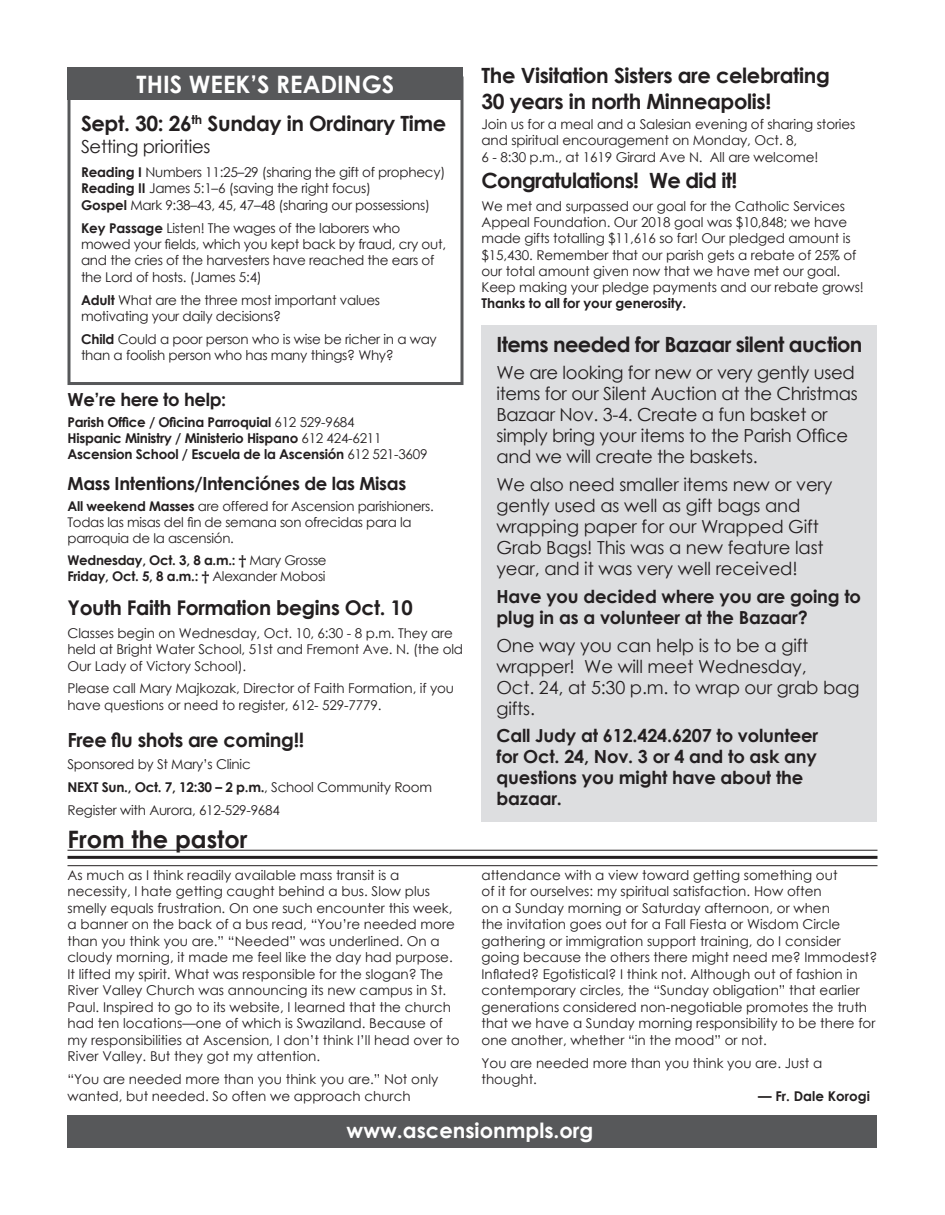
<style>
.page{position:relative;width:945px;height:1215px;background:#fff}
.page>*{position:absolute;margin:0;border:0;box-sizing:border-box;transform-origin:0 0}
.t1{font:700 24px "Century Gothic";color:#fff}
.t2{font:700 24px "Century Gothic";color:#231f20}
.t3{font:700 21px/25.5px "Century Gothic";letter-spacing:-.02em;color:#231f20}
.t4{font:700 21px "Century Gothic";color:#fff}
.t5{font:700 20.25px "Century Gothic";letter-spacing:-.02em;color:#231f20}
.t6{font:700 19.5px "Century Gothic";letter-spacing:-.02em;color:#231f20}
.t7{font:18px/21px "Century Gothic";letter-spacing:-.01em;color:#231f20}
.t8{font:700 18px/21px "Century Gothic";letter-spacing:-.01em;color:#231f20}
.t9{font:13.5px/16.5px "Century Gothic";color:#231f20}
.t10{font:13.5px/16.2px "Century Gothic";letter-spacing:-.02em;color:#231f20}
.t11{font:700 13.5px/16.2px "Century Gothic";letter-spacing:-.02em;color:#231f20}
.t12{font:700 13.5px "Century Gothic";color:#231f20}
.t13{font:13.35px/16px "Century Gothic";letter-spacing:-.02em;color:#231f20}
.t14{font:700 13.35px/16px "Century Gothic";letter-spacing:-.02em;color:#231f20}
.s1{font-weight:700}
.s2{font-weight:400}
</style>
<div class="page">
<div style="left:68px;top:76px;width:396px;height:309px;border:3px solid #57585a"></div>
<div style="left:68px;top:68px;width:396px;height:32px;background:#57585a"></div>
<div style="left:68px;top:1115px;width:810px;height:32px;background:#57585a"></div>
<hr style="left:68px;top:850px;width:810px;height:1px;background:#231f20">
<hr style="left:68px;top:856px;width:810px;height:3px;background:#231f20">
<hr style="left:68px;top:865px;width:810px;height:1px;background:#231f20">
<div style="left:482px;top:325px;width:396px;height:496px;background:#dddee0"></div>
<h2 class="t3" style="left:482px;top:62px;width:350px">The Visitation Sisters are celebrating<br>30 years in north Minneapolis!</h2>
<p class="t9" style="left:482px;top:116px;width:375px">Join us for a meal and a Salesian evening of sharing stories and spiritual encouragement on Monday, Oct. 8,<br>6 - 8:30 p.m., at 1619 Girard Ave N. All are welcome!</p>
<h2 class="t3" style="left:482px;top:167px;width:257px">Congratulations! We did it!</h2>
<p class="t9" style="left:482px;top:198px;width:384px">We met and surpassed our goal for the Catholic Services Appeal Foundation. Our 2018 goal was $10,848; we have made gifts totalling $11,616 so far! Our pledged amount is $15,430. Remember that our parish gets a rebate of 25% of our total amount given now that we have met our goal.<br>Keep making your pledge payments and our rebate grows!</p>
<p class="t11" style="left:482px;top:295px;width:206px">Thanks to all for your generosity.</p>
<h1 class="t1" style="left:137px;top:66px;width:259px">THIS WEEK’S READINGS</h1>
<h2 class="t3" style="left:81px;top:110px;width:367px">Sept. 30: 26<sup>th</sup> Sunday in Ordinary Time</h2>
<h3 class="t7" style="left:81px;top:136px;width:131px">Setting priorities</h3>
<p class="t10" style="left:81px;top:163px;width:366px"><span class="s1">Reading I</span> Numbers 11:25–29 (sharing the gift of prophecy)<br><span class="s1">Reading II</span> James 5:1–6 (saving the right focus)<br><span class="s1">Gospel</span> Mark 9:38–43, 45, 47–48 (sharing our possessions)</p>
<p class="t10" style="left:81px;top:220px;width:367px"><span class="s1">Key Passage</span> Listen! The wages of the laborers who mowed your fields, which you kept back by fraud, cry out, and the cries of the harvesters have reached the ears of the Lord of hosts. (James 5:4)</p>
<p class="t10" style="left:81px;top:292px;width:301px"><span class="s1">Adult</span> What are the three most important values motivating your daily decisions?</p>
<p class="t10" style="left:81px;top:331px;width:357px"><span class="s1">Child</span> Could a poor person who is wise be richer in a way than a foolish person who has many things? Why?</p>
<h2 class="t3" style="left:496px;top:330px;width:367px">Items needed for Bazaar silent auction</h2>
<h3 class="t7" style="left:496px;top:362px;width:363px">We are looking for new or very gently used items for our Silent Auction at the Christmas Bazaar Nov. 3-4. Create a fun basket or simply bring your items to the Parish Office and we will create the baskets.</h3>
<h3 class="t7" style="left:496px;top:474px;width:337px">We also need smaller items new or very gently used as well as gift bags and wrapping paper for our Wrapped Gift Grab Bags! This was a new feature last year, and it was very well received!</h3>
<h3 class="t8" style="left:496px;top:585px;width:366px">Have you decided where you are going to plug in as a volunteer at the Bazaar?</h3>
<h3 class="t7" style="left:496px;top:634px;width:365px">One way you can help is to be a gift wrapper! We will meet Wednesday,<br>Oct. 24, at 5:30 p.m. to wrap our grab bag gifts.</h3>
<h3 class="t8" style="left:496px;top:725px;width:323px">Call Judy at 612.424.6207 to volunteer for Oct. 24, Nov. 3 or 4 and to ask any questions you might have about the bazaar.</h3>
<h3 class="t8" style="left:68px;top:388px;width:160px">We’re here to help:</h3>
<p class="t11" style="left:68px;top:413px;width:361px">Parish Office / Oficina Parroquial <span class="s2">612 529-9684<br></span>Hispanic Ministry / Ministerio Hispano <span class="s2">612 424-6211<br></span>Ascension School / Escuela de la Ascensión <span class="s2">612 521-3609</span></p>
<h3 class="t8" style="left:68px;top:472px;width:340px">Mass Intentions/Intenciónes de las Misas</h3>
<p class="t13" style="left:68px;top:497px;width:368px"><span class="s1">All weekend Masses</span> are offered for Ascension parishioners.<br>Todas las misas del fin de semana son ofrecidas para la parroquia de la ascensión.</p>
<p class="t14" style="left:68px;top:552px;width:261px">Wednesday, Oct. 3, 8 a.m.: † <span class="s2">Mary Grosse<br></span>Friday, Oct. 5, 8 a.m.: † <span class="s2">Alexander Mobosi</span></p>
<h3 class="t5" style="left:68px;top:592px;width:347px">Youth Faith Formation begins Oct. 10</h3>
<p class="t9" style="left:68px;top:625px;width:397px">Classes begin on Wednesday, Oct. 10, 6:30 - 8 p.m. They are held at Bright Water School, 51st and Fremont Ave. N. (the old<br>Our Lady of Victory School).</p>
<p class="t9" style="left:68px;top:680px;width:388px">Please call Mary Majkozak, Director of Faith Formation, if you have questions or need to register, 612- 529-7779.</p>
<h3 class="t6" style="left:68px;top:725px;width:238px">Free flu shots are coming!!</h3>
<p class="t10" style="left:68px;top:753px;width:366px;line-height:23px">Sponsored by St Mary’s Clinic<br><span class="s1">NEXT Sun., Oct. 7, 12:30 – 2 p.m.</span>, School Community Room<br>Register with Aurora, 612-529-9684</p>
<h1 class="t2" style="left:68px;top:822px;width:182px">From the pastor</h1>
<p class="t9" style="left:68px;top:866px;width:394px">As much as I think readily available mass transit is a necessity, I hate getting caught behind a bus. Slow plus smelly equals frustration. On one such encounter this week, a banner on the back of a bus read, “You’re needed more than you think you are.” “Needed” was underlined. On a cloudy morning, it made me feel like the day had purpose.<br>It lifted my spirit. What was responsible for the slogan? The River Valley Church was announcing its new campus in St.<br>Paul. Inspired to go to its website, I learned that the church had ten locations—one of which is Swaziland. Because of my responsibilities at Ascension, I don’t think I’ll head over to River Valley. But they got my attention.</p>
<p class="t9" style="left:68px;top:1071px;width:372px">“You are needed more than you think you are.” Not only wanted, but needed. So often we approach church</p>
<p class="t9" style="left:482px;top:866px;width:398px">attendance with a view toward getting something out<br>of it for ourselves: my spiritual satisfaction. How often<br>on a Sunday morning or Saturday afternoon, or when<br>the invitation goes out for a Fall Fiesta or Wisdom Circle gathering or immigration support training, do I consider going because the others there might need me? Immodest?<br>Inflated? Egotistical? I think not. Although out of fashion in contemporary circles, the “Sunday obligation” that earlier generations considered non-negotiable promotes the truth that we have a Sunday morning responsibility to be there for one another, whether “in the mood” or not.</p>
<p class="t9" style="left:482px;top:1055px;width:342px">You are needed more than you think you are. Just a thought.</p>
<p class="t12" style="left:758px;top:1086px;width:113px">— Fr. Dale Korogi</p>
<h2 class="t4" style="left:347px;top:1114px;width:248px">www.ascensionmpls.org</h2>
</div>
